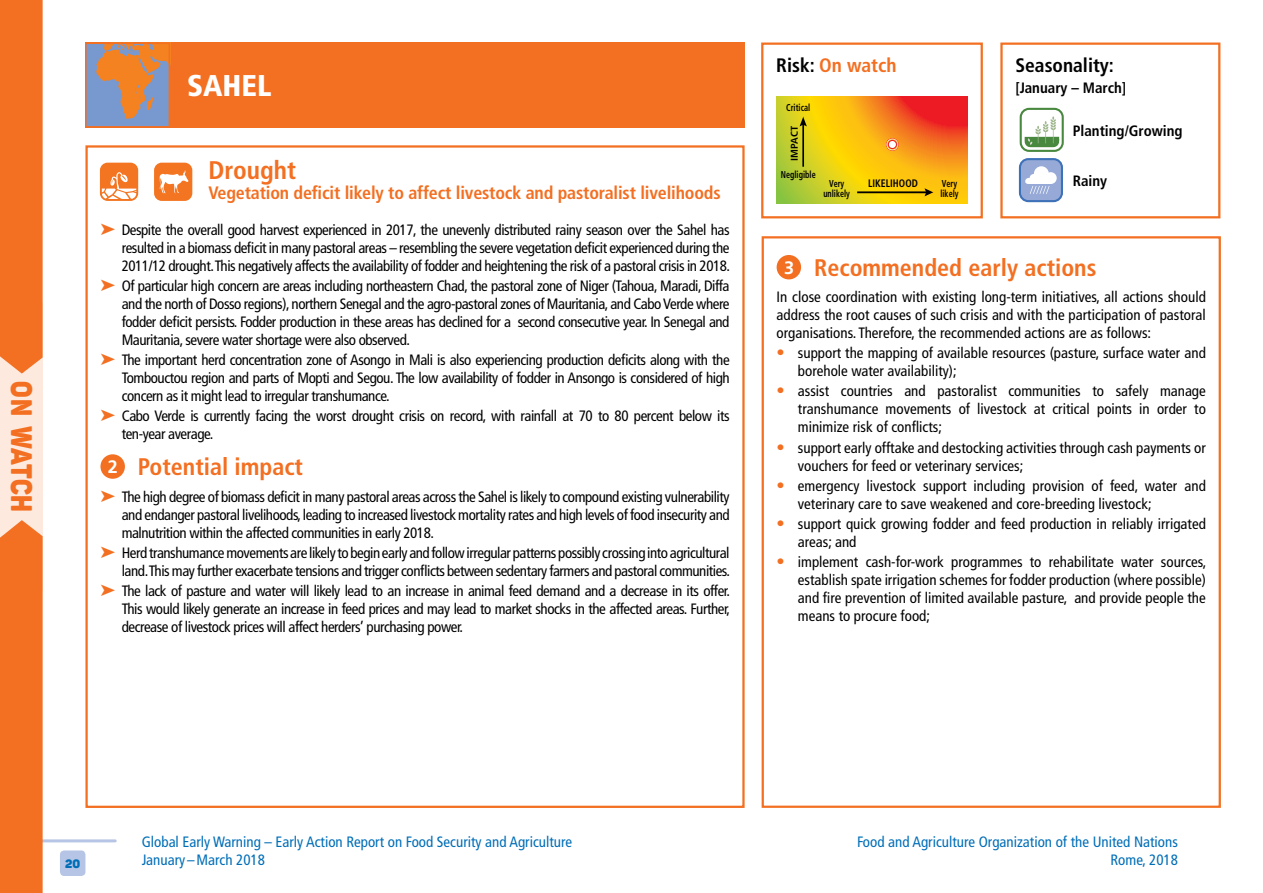
<style>
.page{position:relative;width:1263px;height:893px;background:#fff}
.page>*{position:absolute;margin:0;border:0;box-sizing:border-box;transform-origin:0 0}
.TM_Title1_Country{font:900 condensed 30px "Frutiger LT Std";color:#fff}
.t1{font:29.25px "Panton Black Caps";letter-spacing:.02em;color:#f36f21;scale:.83 1}
.TM_Title2_Icon1_O{font:700 condensed 25.5px "Frutiger LT Std";color:#f36f21}
.TM_Title3_O{font:700 condensed 24px "Frutiger LT Std";color:#f36f21}
.t2{font:700 condensed 19.5px "Frutiger LT Std";color:#f36f21}
.t3{font:700 condensed 19.5px "Frutiger LT Std";color:#000}
.TM_Title2_Icon1_O-2{font:700 condensed 18px "Frutiger LT Std";letter-spacing:-.01em;color:#f36f21}
.t4{font:700 18px "Frutiger LT Std";color:#fff}
.TM_Text{font:condensed 15px/18px "Frutiger LT Std";letter-spacing:-.03em;color:#000;text-align:justify}
.TM_Text-2{font:condensed 15px/18px "Frutiger LT Std";color:#000}
.t5{font:condensed 15px/17.5px "Frutiger LT Std";color:#006eb7;text-align:right}
.TM_Text-3{font:700 condensed 15px "Frutiger LT Std";color:#000}
.t6{font:12px "Panton Black Caps";color:#006eb7}
.t7{font:700 condensed 10.95px "Frutiger LT Std";color:#000;scale:.9 1}
.t8{font:700 condensed 9.9px/9.9px "Frutiger LT Std";color:#000;text-align:center;scale:.81 1}
.t9{font:700 condensed 9.75px "Frutiger LT Std";letter-spacing:.005em;color:#000;scale:1.11 1}
.s1{color:#f36f21}
.s2{color:#000}
.s3{font-weight:700;font-size:16.5px;color:#f36f21}
</style>
<div class="page">
<hr style="left:39px;top:839px;width:76px;height:3px;background:#b6c5e5">
<div style="left:60px;top:850px;width:25px;height:26px;background:#b6c5e5;border-radius:4px"></div>
<div style="left:0;top:304px;width:43px;height:287px;background:#fde9dd"></div>
<div style="left:0;top:0;width:43px;height:374px;background:#f36f21"></div>
<div style="left:0;top:520px;width:43px;height:373px;background:#f36f21"></div>
<div style="left:85px;top:43px;width:659px;height:85px;background:#f36f21"></div>
<div style="left:86px;top:43px;width:83px;height:84px;background:#7799cf"></div>
<svg style="left:88px;top:46px;width:79px;height:73px"></svg>
<div style="left:85px;top:43px;width:85px;height:85px;border:2px solid #f36f21"></div>
<div style="left:100px;top:163px;width:38px;height:38px;background:#f47521;border-radius:8px"></div>
<svg style="left:102px;top:172px;width:34px;height:27px"></svg>
<svg style="left:154px;top:163px;width:38px;height:38px"></svg>
<div style="left:761px;top:43px;width:222px;height:175px;border:2px solid #f36f21"></div>
<svg style="left:777px;top:97px;width:190px;height:106px;background:#ebaa19"></svg>
<hr style="left:857px;top:191px;width:70px;height:2px;background:#000">
<svg style="left:924px;top:188px;width:9px;height:8px"></svg>
<hr style="left:802px;top:123px;width:2px;height:44px;background:#000">
<svg style="left:799px;top:117px;width:8px;height:9px"></svg>
<div style="left:1000px;top:43px;width:220px;height:175px;border:2px solid #f36f21"></div>
<div style="left:1020px;top:159px;width:42px;height:42px;background:#97aad7;border-radius:8px"></div>
<div style="left:1019px;top:158px;width:44px;height:44px;border:2px solid #3d71b8;border-radius:8px"></div>
<svg style="left:1025px;top:166px;width:32px;height:28px"></svg>
<svg style="left:1019px;top:107px;width:40px;height:45px"></svg>
<div style="left:1021px;top:109px;width:42px;height:42px;background:#fff;border-radius:8px"></div>
<div style="left:1020px;top:108px;width:44px;height:44px;border:2px solid #49883f;border-radius:8px"></div>
<svg style="left:1025px;top:116px;width:34px;height:31px"></svg>
<svg style="left:886px;top:138px;width:13px;height:13px"></svg>
<div style="left:888px;top:140px;width:8px;height:9px;background:#fff;border-radius:50%"></div>
<div style="left:888px;top:140px;width:9px;height:9px;border:1px solid #ed1d24;border-radius:50%"></div>
<div style="left:777px;top:255px;width:24px;height:24px;background:#f36f21;border-radius:50%"></div>
<div style="left:762px;top:236px;width:459px;height:572px;border:2px solid #f36f21"></div>
<div style="left:100px;top:454px;width:25px;height:25px;background:#f36f21;border-radius:50%"></div>
<h2 class="t1" style="left:40px;top:381px;width:159px;rotate:90deg">ON WATCH</h2>
<p class="TM_Title1_Country" style="left:187px;top:68px;width:86px">SAHEL</p>
<p class="TM_Title2_Icon1_O" style="left:208px;top:156px;width:89px">Drought</p>
<p class="TM_Title2_Icon1_O-2" style="left:208px;top:182px;width:514px">Vegetation deficit likely to affect livestock and pastoralist livelihoods</p>
<p class="TM_Text" style="left:122px;top:221px;width:610px;text-indent:-21px"><span class="s1">➤</span> Despite the overall good harvest experienced in 2017, the unevenly distributed rainy season over the Sahel has resulted in a biomass deficit in many pastoral areas – resembling the severe vegetation deficit experienced during the 2011/12 drought. This negatively affects the availability of fodder and heightening the risk of a pastoral crisis in 2018.</p>
<p class="TM_Text" style="left:122px;top:277px;width:609px;text-indent:-21px"><span class="s1">➤</span> Of particular high concern are areas including northeastern Chad, the pastoral zone of Niger (Tahoua, Maradi, Diffa and the north of Dosso regions), northern Senegal and the agro-pastoral zones of Mauritania, and Cabo Verde where fodder deficit persists. Fodder production in these areas has declined for a second consecutive year. In Senegal and Mauritania, severe water shortage were also observed.</p>
<p class="TM_Text" style="left:122px;top:351px;width:609px;text-indent:-21px"><span class="s1">➤</span> The important herd concentration zone of Asongo in Mali is also experiencing production deficits along with the Tombouctou region and parts of Mopti and Segou. The low availability of fodder in Ansongo is considered of high concern as it might lead to irregular transhumance.</p>
<p class="TM_Text" style="left:122px;top:407px;width:609px;text-indent:-21px"><span class="s1">➤</span> Cabo Verde is currently facing the worst drought crisis on record, with rainfall at 70 to 80 percent below its ten-year average.</p>
<p class="t4" style="left:108px;top:456px;width:12px">2</p>
<p class="TM_Title3_O" style="left:138px;top:452px;width:167px">Potential impact</p>
<p class="TM_Text" style="left:122px;top:487px;width:609px;text-indent:-21px"><span class="s1">➤</span> The high degree of biomass deficit in many pastoral areas across the Sahel is likely to compound existing vulnerability and endanger pastoral livelihoods, leading to increased livestock mortality rates and high levels of food insecurity and malnutrition within the affected communities in early 2018.</p>
<p class="TM_Text" style="left:100px;top:544px;width:631px;text-align:right"><span class="s1">➤</span> Herd transhumance movements are likely to begin early and follow irregular patterns possibly crossing into agricultural land. This may further exacerbate tensions and trigger conflicts between sedentary farmers and pastoral communities.</p>
<p class="TM_Text" style="left:122px;top:582px;width:610px;text-indent:-21px"><span class="s1">➤</span> The lack of pasture and water will likely lead to an increase in animal feed demand and a decrease in its offer.<br>This would likely generate an increase in feed prices and may lead to market shocks in the affected areas. Further, decrease of livestock prices will affect herders’ purchasing power.</p>
<p class="t2" style="left:776px;top:54px;width:122px"><span class="s2">Risk:</span> On watch</p>
<p class="t3" style="left:1015px;top:54px;width:100px">Seasonality:</p>
<p class="TM_Text-3" style="left:1015px;top:79px;width:112px">[January – March]</p>
<p class="t8" style="left:786px;top:103px;width:31px">Critical</p>
<p class="t9" style="left:788px;top:161px;width:34px;rotate:-90deg">IMPACT</p>
<p class="TM_Text-3" style="left:1073px;top:122px;width:111px">Planting/Growing</p>
<p class="t8" style="left:781px;top:170px;width:45px">Negligible</p>
<p class="t7" style="left:868px;top:177px;width:57px">LIKELIHOOD</p>
<p class="t8" style="left:823px;top:178px;width:34px">Very unlikely</p>
<p class="t8" style="left:940px;top:178px;width:24px;text-align:left">Very likely</p>
<p class="TM_Text-3" style="left:1073px;top:172px;width:36px">Rainy</p>
<p class="t4" style="left:784px;top:257px;width:12px">3</p>
<p class="TM_Title3_O" style="left:814px;top:253px;width:284px">Recommended early actions</p>
<p class="TM_Text" style="left:777px;top:288px;width:431px">In close coordination with existing long-term initiatives, all actions should address the root causes of such crisis and with the participation of pastoral organisations. Therefore, the recommended actions are as follows:</p>
<p class="TM_Text-2" style="left:798px;top:344px;width:409px;text-indent:-21px"><span class="s3">•</span> support the mapping of available resources (pasture, surface water and borehole water availability);</p>
<p class="TM_Text" style="left:798px;top:382px;width:409px;text-indent:-21px"><span class="s3">•</span> assist countries and pastoralist communities to safely manage transhumance movements of livestock at critical points in order to minimize risk of conflicts;</p>
<p class="TM_Text-2" style="left:798px;top:438px;width:409px;text-indent:-21px"><span class="s3">•</span> support early offtake and destocking activities through cash payments or vouchers for feed or veterinary services;</p>
<p class="TM_Text-2" style="left:798px;top:477px;width:409px;text-indent:-21px"><span class="s3">•</span> emergency livestock support including provision of feed, water and veterinary care to save weakened and core-breeding livestock;</p>
<p class="TM_Text-2" style="left:798px;top:515px;width:409px;text-indent:-21px"><span class="s3">•</span> support quick growing fodder and feed production in reliably irrigated areas; and</p>
<p class="TM_Text" style="left:798px;top:553px;width:410px;text-indent:-21px"><span class="s3">•</span> implement cash-for-work programmes to rehabilitate water sources, establish spate irrigation schemes for fodder production (where possible) and fire prevention of limited available pasture, and provide people the means to procure food;</p>
<p class="t5" style="left:142px;top:833px;width:432px">Global Early Warning – Early Action Report on Food Security and Agriculture</p>
<p class="t6" style="left:65px;top:856px;width:17px">20</p>
<p class="t5" style="left:142px;top:851px;width:125px">January –March 2018</p>
<p class="t5" style="left:857px;top:833px;width:322px">Food and Agriculture Organization of the United Nations<br>Rome, 2018</p>
</div>
